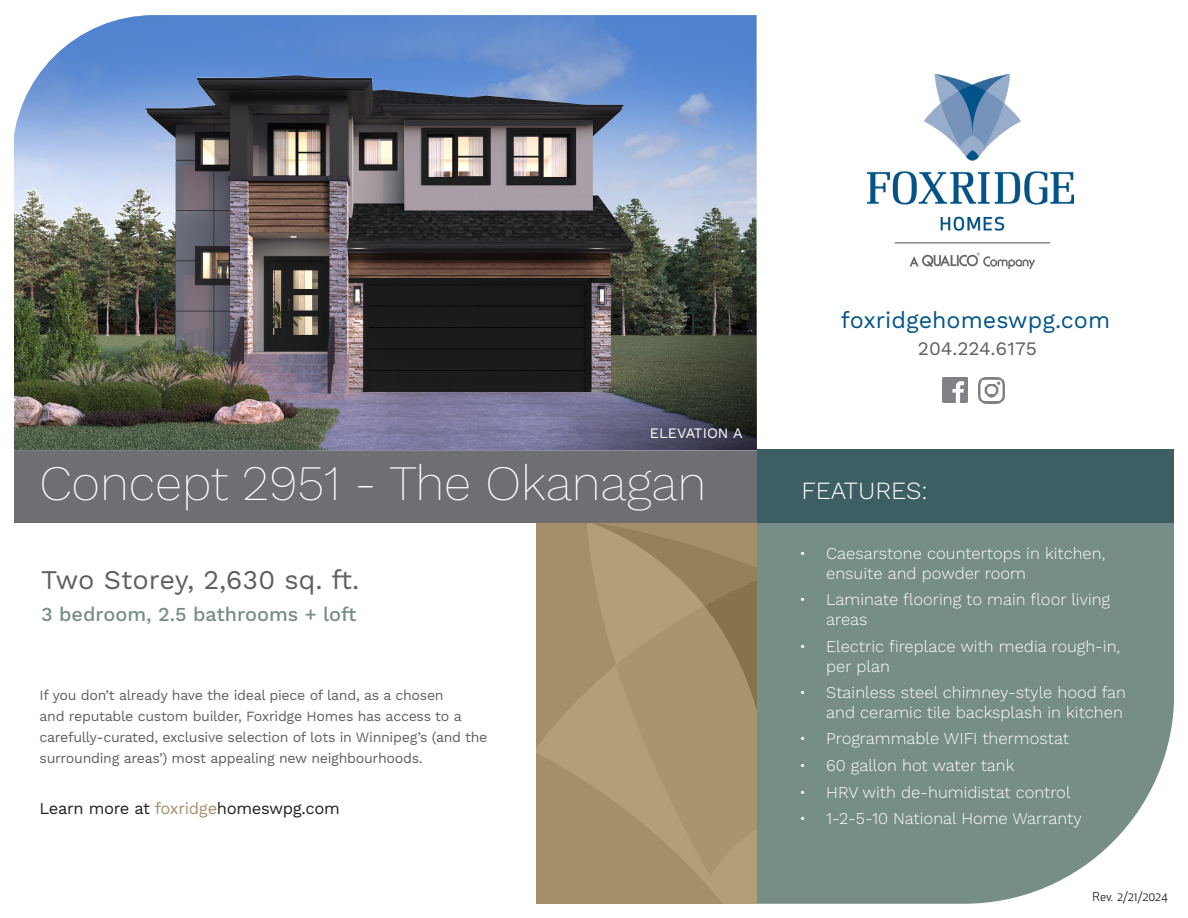
<style>
.page{position:relative;width:1188px;height:918px;background:#fff}
.page>*{position:absolute;margin:0;border:0;box-sizing:border-box;transform-origin:0 0}
.PAGE_1_-_Concept_Name_-_White_Text{font:200 49.5px "Work Sans";color:#fff}
.PAGE_1___Page_2_-_Home_Style__Square_Fee{font:27px "Work Sans";color:#5f5f62}
.PAGE_1_-_FEATURES_HEADING{font:300 24.75px "Work Sans";color:#fff}
.t1{font:23.25px "Work Sans";color:#00548b}
.PAGE_1___PAGE_2_-___Bedrooms___Bathrooms{font:500 19.8px "Work Sans";color:#768d88}
.t2{font:19.05px "Work Sans";color:#5f5f62}
.t3{font:300 16.5px/19.8px "Work Sans";color:#fff}
.PAGE_1_-_Body{font:16.5px "Work Sans";letter-spacing:-.02em;color:#231f20}
.PAGE_1_-_ELEVATION_LABELS_-_White{font:14.55px "Work Sans";color:#fff}
.PAGE_1_-_Body-2{font:14.1px/21px "Work Sans";letter-spacing:-.02em;color:#5f5f62}
.t4{font:12px "Apex New";color:#231f20}
.s1{color:#a58f6a}
</style>
<div class="page">
<img style="left:867px;top:75px;width:207px;height:193px">
<img style="left:943px;top:378px;width:24px;height:23px">
<svg style="left:943px;top:401px;width:24px;height:1px"></svg>
<img style="left:979px;top:378px;width:26px;height:26px">
<div style="left:757px;top:522px;width:417px;height:382px;background:#768d88"></div>
<div style="left:757px;top:449px;width:425px;height:73px;background:#3d5e62"></div>
<svg style="left:536px;top:522px;width:221px;height:382px;background:#a7916c"></svg>
<svg style="left:587px;top:522px;width:170px;height:355px;background:#a9936e"></svg>
<svg style="left:740px;top:893px;width:17px;height:11px"></svg>
<div style="left:0;top:449px;width:757px;height:73px;background:#6e6f72"></div>
<img style="left:14px;top:15px;width:743px;height:435px">
<svg style="left:473px;top:194px;width:284px;height:256px;background:#4c4d4e"></svg>
<div style="left:0;top:0;width:14px;height:918px;background:#fff"></div>
<div style="left:1174px;top:0;width:14px;height:918px;background:#fff"></div>
<p class="PAGE_1_-_ELEVATION_LABELS_-_White" style="left:650px;top:424px;width:94px">ELEVATION A</p>
<p class="PAGE_1_-_Concept_Name_-_White_Text" style="left:40px;top:454px;width:668px">Concept 2951 - The Okanagan</p>
<p class="PAGE_1___Page_2_-_Home_Style__Square_Fee" style="left:41px;top:564px;width:320px">Two Storey, 2,630 sq. ft.</p>
<p class="PAGE_1___PAGE_2_-___Bedrooms___Bathrooms" style="left:41px;top:602px;width:317px">3 bedroom, 2.5 bathrooms + loft</p>
<p class="PAGE_1_-_Body-2" style="left:40px;top:685px;width:449px">If you don’t already have the ideal piece of land, as a chosen<br>and reputable custom builder, Foxridge Homes has access to a carefully-curated, exclusive selection of lots in Winnipeg’s (and the surrounding areas’) most appealing new neighbourhoods.</p>
<p class="PAGE_1_-_Body" style="left:40px;top:798px;width:302px">Learn more at <span class="s1">foxridge</span>homeswpg.com</p>
<p class="t1" style="left:841px;top:306px;width:271px">foxridgehomeswpg.com</p>
<p class="t2" style="left:918px;top:337px;width:120px">204.224.6175</p>
<p class="PAGE_1_-_FEATURES_HEADING" style="left:801px;top:476px;width:128px">FEATURES:</p>
<p class="t3" style="left:826px;top:544px;width:281px;text-indent:-27px">• Caesarstone countertops in kitchen, ensuite and powder room</p>
<p class="t3" style="left:826px;top:591px;width:285px;text-indent:-27px">• Laminate flooring to main floor living areas</p>
<p class="t3" style="left:826px;top:637px;width:296px;text-indent:-27px">• Electric fireplace with media rough-in, per plan</p>
<p class="t3" style="left:799px;top:683px;width:328px;text-align:right">• Stainless steel chimney-style hood fan and ceramic tile backsplash in kitchen</p>
<p class="t3" style="left:799px;top:730px;width:271px">• Programmable WIFI thermostat</p>
<p class="t3" style="left:799px;top:756px;width:217px">• 60 gallon hot water tank</p>
<p class="t3" style="left:799px;top:783px;width:273px">• HRV with de-humidistat control</p>
<p class="t3" style="left:799px;top:809px;width:284px">• 1-2-5-10 National Home Warranty</p>
<p class="t4" style="left:1093px;top:889px;width:77px">Rev. 2/21/2024</p>
</div>
